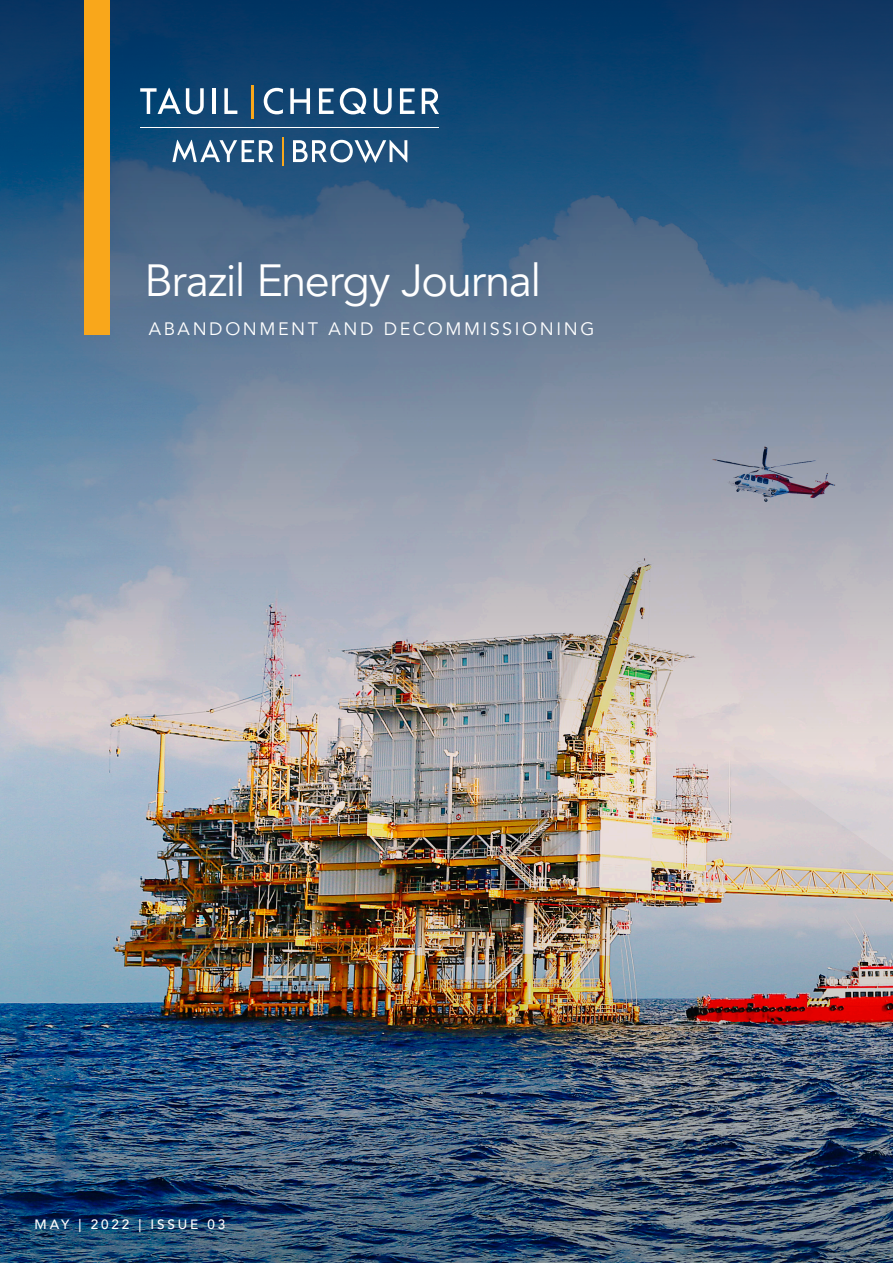
<style>
.page{position:relative;width:893px;height:1263px;background:#fff}
.page>*{position:absolute;margin:0;border:0;box-sizing:border-box;transform-origin:0 0}
.Brochure_Title_Mediu{font:45px "Avenir LT Pro";letter-spacing:-.03em;color:#fff}
.Subtitle{font:18px "Avenir LT Pro";letter-spacing:.14em;color:#fff}
.t1{font:500 13.5px "Avenir LT Pro";letter-spacing:.21em;color:#fff}
</style>
<div class="page">
<img style="left:0;top:1167px;width:893px;height:96px">
<img style="left:0;top:850px;width:893px;height:317px">
<img style="left:0;top:0;width:893px;height:850px">
<div style="left:84px;top:0;width:25px;height:334px;background:#f9a71b"></div>
<hr style="left:140px;top:127px;width:299px;height:1px;background:#fff">
<svg style="left:172px;top:140px;width:102px;height:22px"></svg>
<svg style="left:293px;top:140px;width:114px;height:23px"></svg>
<hr style="left:282px;top:137px;width:2px;height:28px;background:#f9a71b">
<svg style="left:400px;top:88px;width:15px;height:26px"></svg>
<svg style="left:319px;top:88px;width:15px;height:26px"></svg>
<svg style="left:422px;top:88px;width:17px;height:26px"></svg>
<hr style="left:252px;top:85px;width:2px;height:33px;background:#f9a71b">
<svg style="left:140px;top:88px;width:64px;height:26px"></svg>
<hr style="left:212px;top:88px;width:3px;height:26px;background:#fff">
<svg style="left:224px;top:88px;width:13px;height:26px"></svg>
<svg style="left:264px;top:88px;width:19px;height:26px"></svg>
<svg style="left:290px;top:88px;width:20px;height:26px"></svg>
<svg style="left:340px;top:88px;width:26px;height:26px"></svg>
<svg style="left:374px;top:88px;width:18px;height:26px"></svg>
<p class="Brochure_Title_Mediu" style="left:144px;top:254px;width:398px">Brazil Energy Journal</p>
<p class="Subtitle" style="left:149px;top:318px;width:447px">ABANDONMENT AND DECOMMISSIONING</p>
<p class="t1" style="left:35px;top:1216px;width:192px">MAY | 2022 | ISSUE 03</p>
</div>
